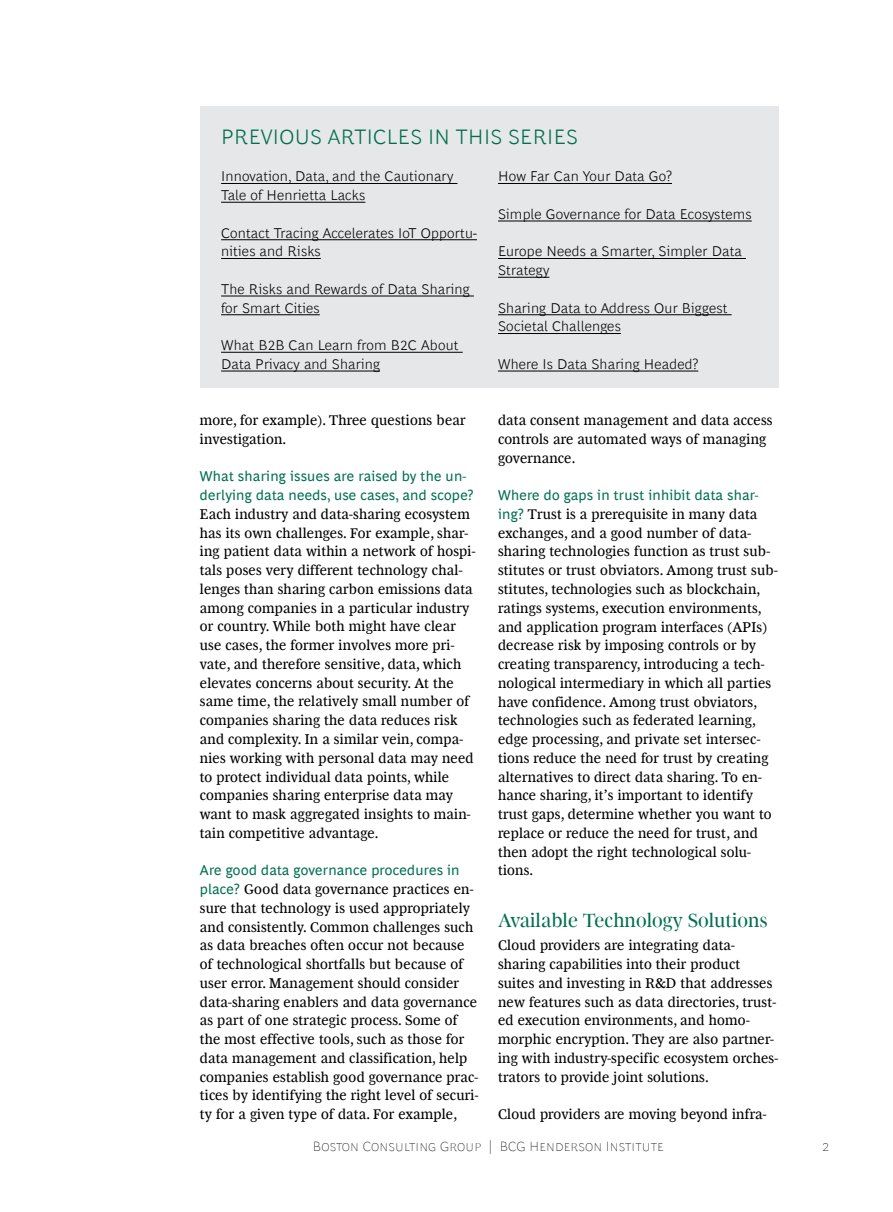
<style>
.page{position:relative;width:893px;height:1212px;background:#fff}
.page>*{position:absolute;margin:0;border:0;box-sizing:border-box;transform-origin:0 0}
.t1{font:300 21px "Henderson BCG Sans";letter-spacing:.015em;color:#006f51}
.t2{font:19.5px "Henderson BCG Serif Head";letter-spacing:.005em;color:#006f51}
.t3{font:14.25px/18.8px "Henderson BCG Serif";letter-spacing:.015em;color:#000}
.t4{font:300 14.25px/18.8px "Henderson BCG Sans";letter-spacing:.015em;color:#000}
.t5{font:14.25px/18.8px "Henderson BCG Sans";letter-spacing:.015em;color:#006f51}
.t6{font:100 13.5px "Henderson BCG Sans";letter-spacing:.01em;color:#000}
.s1{font-family:"Henderson BCG Sans";color:#006f51}
</style>
<div class="page">
<div style="left:200px;top:106px;width:578px;height:282px;background:#e6e7e8"></div>
<hr style="left:221px;top:183px;width:236px;height:1px;background:#000">
<hr style="left:221px;top:202px;width:144px;height:1px;background:#000">
<hr style="left:221px;top:239px;width:256px;height:1px;background:#000">
<hr style="left:221px;top:258px;width:100px;height:1px;background:#000">
<hr style="left:221px;top:296px;width:253px;height:1px;background:#000">
<hr style="left:221px;top:314px;width:99px;height:1px;background:#000">
<hr style="left:221px;top:352px;width:242px;height:1px;background:#000">
<hr style="left:221px;top:371px;width:159px;height:1px;background:#000">
<hr style="left:498px;top:183px;width:174px;height:1px;background:#000">
<hr style="left:498px;top:221px;width:254px;height:1px;background:#000">
<hr style="left:498px;top:258px;width:248px;height:1px;background:#000">
<hr style="left:498px;top:277px;width:51px;height:1px;background:#000">
<hr style="left:498px;top:314px;width:234px;height:1px;background:#000">
<hr style="left:498px;top:333px;width:123px;height:1px;background:#000">
<hr style="left:498px;top:371px;width:200px;height:1px;background:#000">
<h1 class="t1" style="left:221px;top:121px;width:358px">PREVIOUS ARTICLES IN THIS SERIES</h1>
<p class="t4" style="left:221px;top:166px;width:234px">Innovation, Data, and the Cautionary<br>Tale of Henrietta Lacks</p>
<p class="t4" style="left:221px;top:222px;width:257px">Contact Tracing Accelerates IoT Opportu&shy;nities and Risks</p>
<p class="t4" style="left:221px;top:278px;width:250px">The Risks and Rewards of Data Sharing for Smart Cities</p>
<p class="t4" style="left:221px;top:335px;width:239px">What B2B Can Learn from B2C About<br>Data Privacy and Sharing</p>
<p class="t3" style="left:200px;top:410px;width:267px">more, for example). Three questions bear investigation.</p>
<p class="t5" style="left:200px;top:466px;width:275px">What sharing issues are raised by the un&shy;derlying data needs, use cases, and scope?</p>
<p class="t3" style="left:200px;top:503px;width:277px">Each industry and data-sharing ecosystem has its own challenges. For example, shar&shy;ing patient data within a network of hospi&shy;tals poses very different technology chal&shy;lenges than sharing carbon emissions data among companies in a particular industry or country. While both might have clear use cases, the former involves more pri&shy;vate, and therefore sensitive, data, which elevates concerns about security. At the same time, the relatively small number of companies sharing the data reduces risk and complexity. In a similar vein, compa&shy;nies working with personal data may need to protect individual data points, while companies sharing enterprise data may want to mask aggregated insights to main&shy;tain competitive advantage.</p>
<p class="t5" style="left:200px;top:860px;width:261px">Are good data governance procedures in</p>
<p class="t3" style="left:200px;top:879px;width:280px"><span class="s1">place?</span> Good data governance practices en&shy;sure that technology is used appropriately and consistently. Common challenges such as data breaches often occur not because of technological shortfalls but because of user error. Management should consider data-sharing enablers and data governance as part of one strategic process. Some of the most effective tools, such as those for data management and classification, help companies establish good governance prac&shy;tices by identifying the right level of securi&shy;ty for a given type of data. For example,</p>
<p class="t4" style="left:498px;top:166px;width:175px">How Far Can Your Data Go?</p>
<p class="t4" style="left:498px;top:203px;width:255px">Simple Governance for Data Ecosystems</p>
<p class="t4" style="left:498px;top:241px;width:245px">Europe Needs a Smarter, Simpler Data<br>Strategy</p>
<p class="t4" style="left:498px;top:297px;width:231px">Sharing Data to Address Our Biggest<br>Societal Challenges</p>
<p class="t4" style="left:498px;top:353px;width:202px">Where Is Data Sharing Headed?</p>
<p class="t3" style="left:498px;top:410px;width:276px">data consent management and data access controls are automated ways of managing governance.</p>
<p class="t5" style="left:498px;top:485px;width:262px">Where do gaps in trust inhibit data shar-</p>
<p class="t3" style="left:498px;top:504px;width:281px"><span class="s1">ing?</span> Trust is a prerequisite in many data exchanges, and a good number of data&shy;sharing technologies function as trust sub&shy;stitutes or trust obviators. Among trust sub&shy;stitutes, technologies such as blockchain, ratings systems, execution environments, and application program interfaces (APIs) decrease risk by imposing controls or by creating transparency, introducing a tech&shy;nological intermediary in which all parties have confidence. Among trust obviators, technologies such as federated learning, edge processing, and private set intersec&shy;tions reduce the need for trust by creating alternatives to direct data sharing. To en&shy;hance sharing, it’s important to identify trust gaps, determine whether you want to replace or reduce the need for trust, and then adopt the right technological solu&shy;tions.</p>
<h2 class="t2" style="left:498px;top:906px;width:271px">Available Technology Solutions</h2>
<p class="t3" style="left:498px;top:935px;width:282px">Cloud providers are integrating data&shy;sharing capabilities into their product suites and investing in R&amp;D that addresses new features such as data directories, trust&shy;ed execution environments, and homo&shy;morphic encryption. They are also partner&shy;ing with industry-specific ecosystem orches&shy;trators to provide joint solutions.</p>
<p class="t3" style="left:498px;top:1104px;width:270px">Cloud providers are moving beyond infra-</p>
<p class="t6" style="left:313px;top:1136px;width:352px">Boston Consulting Group | BCG Henderson Institute</p>
<p class="t6" style="left:822px;top:1136px;width:9px">2</p>
</div>
